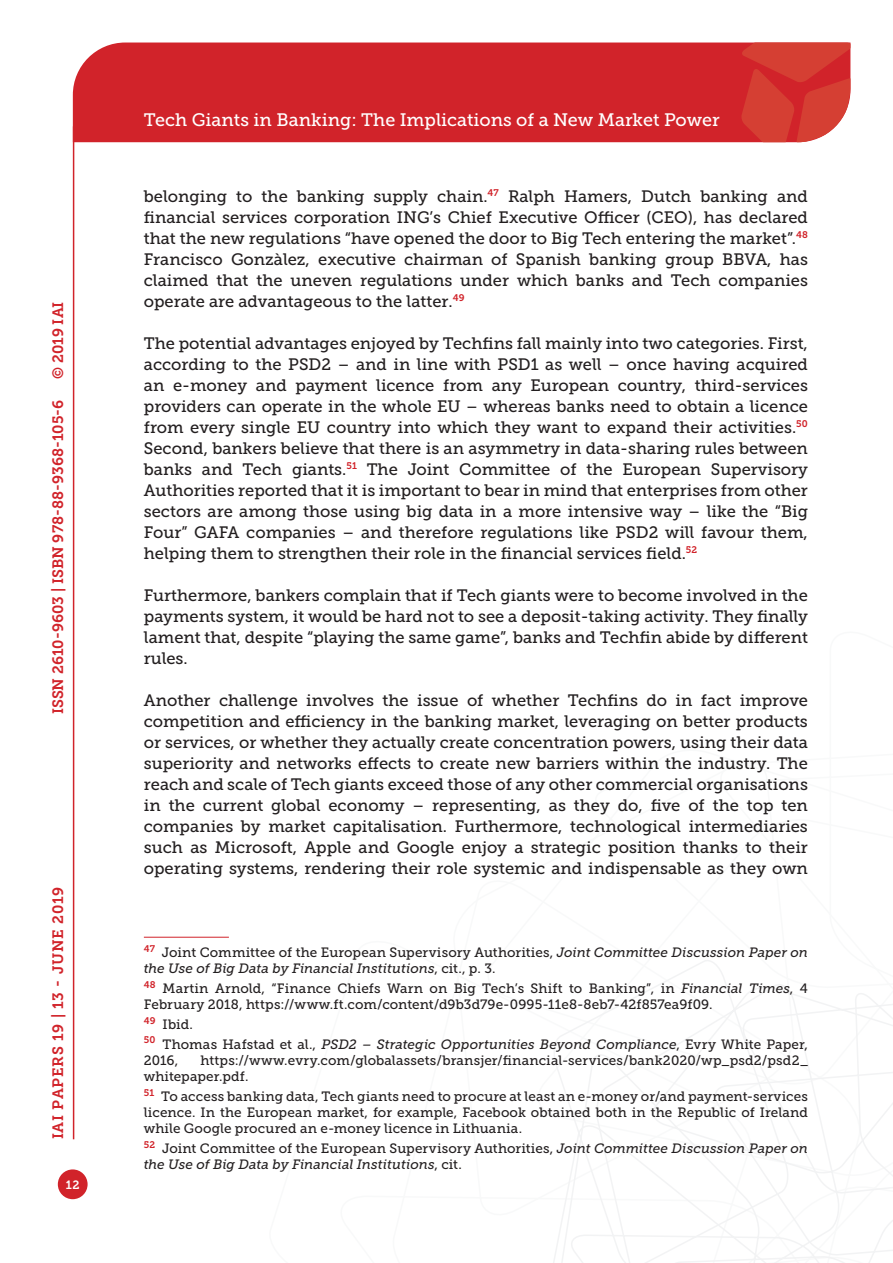
<style>
.page{position:relative;width:893px;height:1263px;background:#fff}
.page>*{position:absolute;margin:0;border:0;box-sizing:border-box;transform-origin:0 0}
.t1{font:18px "Museo Slab 500";color:#fff}
.Testo{font:16.5px/21px "Museo Slab 500";color:#231f20;text-align:justify}
.t2{font:15px "Museo Slab 700";color:#d1232a}
.t3{font:15px "Museo Slab 700";letter-spacing:.05em;color:#d1232a}
.Nota{font:13.5px/16.2px "Museo Slab 500";letter-spacing:.01em;color:#231f20}
.Nota-2{font:italic 13.5px/16.2px "Museo Slab 500";color:#231f20}
.t4{font:12px "Museo Slab 700";color:#fff}
.s1{font-style:normal}
.s2{font-style:italic}
</style>
<div class="page">
<svg style="left:553px;top:960px;width:340px;height:303px"></svg>
<div style="left:73px;top:43px;width:668px;height:99px;background:#d1232a"></div>
<svg style="left:741px;top:43px;width:109px;height:99px;background:#d6413a"></svg>
<div style="left:58px;top:1169px;width:30px;height:30px;background:#d1232a;border-radius:50%"></div>
<hr style="left:73px;top:126px;width:1px;height:1013px;background:#d1232a">
<hr style="left:144px;top:937px;width:85px;height:1px;background:#d1232a">
<p class="t2" style="left:50px;top:379px;width:79px;rotate:-90deg">© 2019 IAI</p>
<p class="t2" style="left:49px;top:714px;width:316px;rotate:-90deg">ISSN 2610-9603 | ISBN 978-88-9368-105-6</p>
<p class="t3" style="left:50px;top:1139px;width:254px;rotate:-90deg">IAI PAPERS 19 | 13 - JUNE 2019</p>
<p class="t4" style="left:66px;top:1178px;width:15px">12</p>
<p class="t1" style="left:144px;top:110px;width:577px">Tech Giants in Banking: The Implications of a New Market Power</p>
<p class="Testo" style="left:144px;top:186px;width:666px">belonging to the banking supply chain.<sup>47</sup> Ralph Hamers, Dutch banking and financial services corporation ING’s Chief Executive Officer (CEO), has declared that the new regulations “have opened the door to Big Tech entering the market”.<sup>48<br></sup>Francisco Gonzàlez, executive chairman of Spanish banking group BBVA, has claimed that the uneven regulations under which banks and Tech companies operate are advantageous to the latter.<sup>49</sup></p>
<p class="Testo" style="left:144px;top:333px;width:666px">The potential advantages enjoyed by Techfins fall mainly into two categories. First, according to the PSD2 – and in line with PSD1 as well – once having acquired an e-money and payment licence from any European country, third-services providers can operate in the whole EU – whereas banks need to obtain a licence from every single EU country into which they want to expand their activities.<sup>50<br></sup>Second, bankers believe that there is an asymmetry in data-sharing rules between banks and Tech giants.<sup>51</sup> The Joint Committee of the European Supervisory Authorities reported that it is important to bear in mind that enterprises from other sectors are among those using big data in a more intensive way – like the “Big Four” GAFA companies – and therefore regulations like PSD2 will favour them, helping them to strengthen their role in the financial services field.<sup>52</sup></p>
<p class="Testo" style="left:144px;top:585px;width:666px">Furthermore, bankers complain that if Tech giants were to become involved in the payments system, it would be hard not to see a deposit-taking activity. They finally lament that, despite “playing the same game”, banks and Techfin abide by different rules.</p>
<p class="Testo" style="left:144px;top:690px;width:666px">Another challenge involves the issue of whether Techfins do in fact improve competition and efficiency in the banking market, leveraging on better products or services, or whether they actually create concentration powers, using their data superiority and networks effects to create new barriers within the industry. The reach and scale of Tech giants exceed those of any other commercial organisations in the current global economy – representing, as they do, five of the top ten companies by market capitalisation. Furthermore, technological intermediaries such as Microsoft, Apple and Google enjoy a strategic position thanks to their operating systems, rendering their role systemic and indispensable as they own</p>
<p class="Nota-2" style="left:144px;top:944px;width:666px"><sup>47</sup> <span class="s1">Joint Committee of the European Supervisory Authorities,</span> Joint Committee Discussion Paper on the Use of Big Data by Financial Institutions<span class="s1">, cit., p. 3.</span></p>
<p class="Nota" style="left:144px;top:980px;width:666px"><sup>48</sup> Martin Arnold, “Finance Chiefs Warn on Big Tech’s Shift to Banking”, in <span class="s2">Financial Times</span>, 4<br>February 2018, https://www.ft.com/content/d9b3d79e-0995-11e8-8eb7-42f857ea9f09.</p>
<p class="Nota" style="left:144px;top:1016px;width:51px"><sup>49</sup> Ibid.</p>
<p class="Nota-2" style="left:144px;top:1036px;width:666px"><sup>50</sup> <span class="s1">Thomas Hafstad et al.,</span> PSD2 – Strategic Opportunities Beyond Compliance<span class="s1">, Evry White Paper,<br>2016,</span></p>
<p class="Nota" style="left:144px;top:1052px;width:666px;text-indent:57px">https://www.evry.com/globalassets/bransjer/financial-services/bank2020/wp_psd2/psd2_ whitepaper.pdf.</p>
<p class="Nota" style="left:144px;top:1088px;width:666px;text-align:justify"><sup>51</sup> To access banking data, Tech giants need to procure at least an e-money or/and payment-services licence. In the European market, for example, Facebook obtained both in the Republic of Ireland while Google procured an e-money licence in Lithuania.</p>
<p class="Nota-2" style="left:144px;top:1140px;width:666px"><sup>52</sup> <span class="s1">Joint Committee of the European Supervisory Authorities,</span> Joint Committee Discussion Paper on the Use of Big Data by Financial Institutions<span class="s1">, cit.</span></p>
</div>
